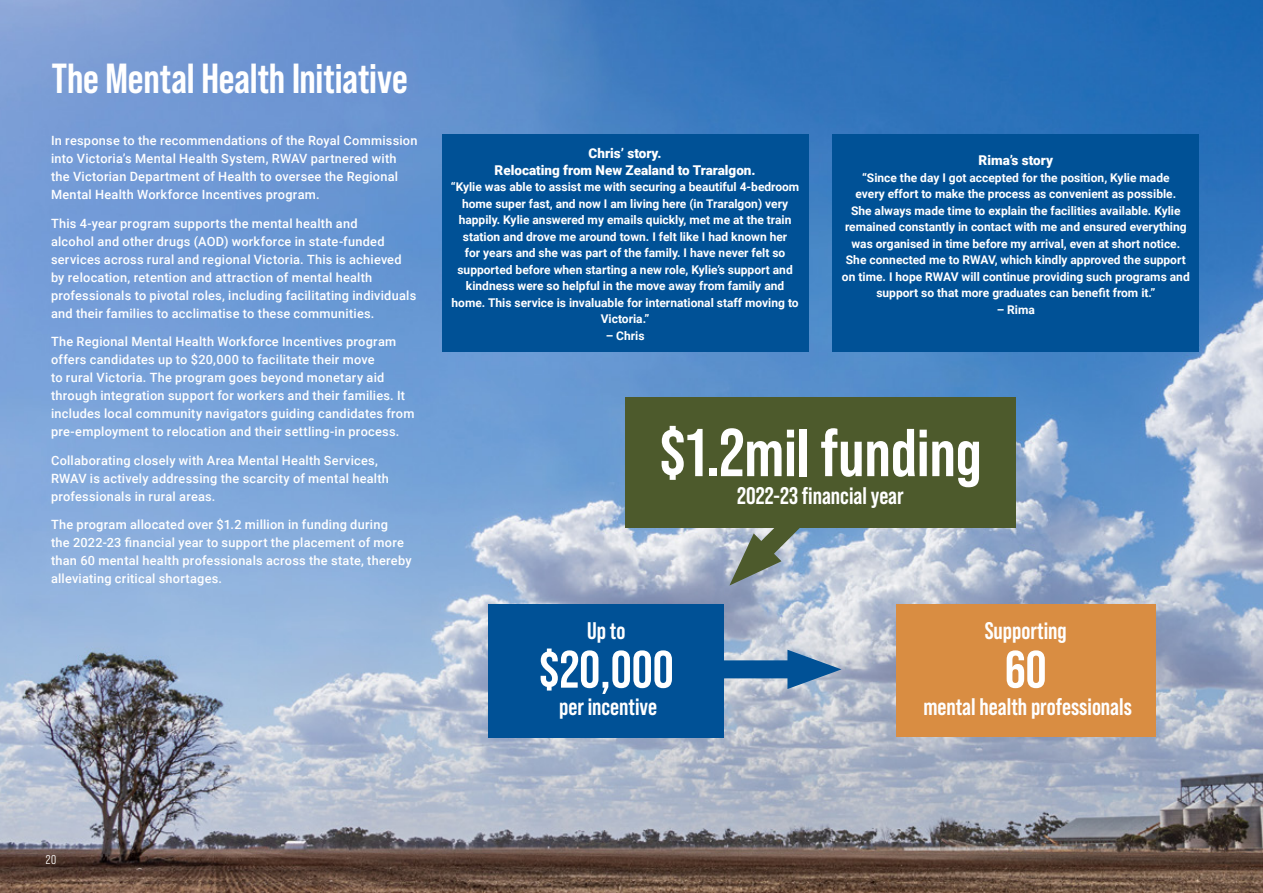
<style>
.page{position:relative;width:1263px;height:893px;background:#fff}
.page>*{position:absolute;margin:0;border:0;box-sizing:border-box;transform-origin:0 0}
.t1{font:700 67.5px "Bebas Neue Pro";color:#fff}
.t2{font:700 52.5px "Bebas Neue Pro";color:#fff}
.t3{font:700 42px "Bebas Neue Pro";letter-spacing:-.005em;color:#fff}
.t4{font:700 24px "Bebas Neue Pro";color:#fff}
.t5{font:900 13.5px/16.5px "Roboto";color:#fff;text-align:center}
.t6{font:500 12.75px/18px "Roboto";letter-spacing:.02em;color:#fff}
.t7{font:12.75px "Bebas Neue Pro Middle";color:#fff}
.t8{font:700 12px/16.5px "Roboto";color:#fff;text-align:center}
</style>
<div class="page">
<img style="left:0;top:0;width:1263px;height:893px">
<div style="left:606px;top:660px;width:203px;height:18px;background:#005196"></div>
<svg style="left:787px;top:650px;width:54px;height:39px"></svg>
<svg style="left:727px;top:528px;width:111px;height:60px;background:#98a8af"></svg>
<div style="left:442px;top:135px;width:366px;height:217px;background:#005196"></div>
<div style="left:832px;top:134px;width:367px;height:218px;background:#005196"></div>
<div style="left:488px;top:604px;width:236px;height:134px;background:#005196"></div>
<div style="left:625px;top:398px;width:391px;height:130px;background:#4d5a2c"></div>
<div style="left:896px;top:604px;width:259px;height:133px;background:#d98d42"></div>
<h3 class="t3" style="left:52px;top:54px;width:357px">The Mental Health Initiative</h3>
<p class="t6" style="left:51px;top:131px;width:368px">In response to the recommendations of the Royal Commission into Victoria’s Mental Health System, RWAV partnered with the Victorian Department of Health to oversee the Regional Mental Health Workforce Incentives program.</p>
<p class="t6" style="left:51px;top:213px;width:367px">This 4-year program supports the mental health and<br>alcohol and other drugs (AOD) workforce in state-funded services across rural and regional Victoria. This is achieved by relocation, retention and attraction of mental health professionals to pivotal roles, including facilitating individuals and their families to acclimatise to these communities.</p>
<p class="t6" style="left:51px;top:332px;width:365px">The Regional Mental Health Workforce Incentives program offers candidates up to $20,000 to facilitate their move<br>to rural Victoria. The program goes beyond monetary aid through integration support for workers and their families. It includes local community navigators guiding candidates from pre-employment to relocation and their settling-in process.</p>
<p class="t6" style="left:51px;top:451px;width:339px">Collaborating closely with Area Mental Health Services,<br>RWAV is actively addressing the scarcity of mental health professionals in rural areas.</p>
<p class="t6" style="left:51px;top:515px;width:362px">The program allocated over $1.2 million in funding during<br>the 2022-23 financial year to support the placement of more than 60 mental health professionals across the state, thereby alleviating critical shortages.</p>
<p class="t5" style="left:494px;top:145px;width:263px">Chris’ story.<br>Relocating from New Zealand to Traralgon.</p>
<p class="t8" style="left:451px;top:178px;width:350px">“Kylie was able to assist me with securing a beautiful 4-bedroom home super fast, and now I am living here (in Traralgon) very happily. Kylie answered my emails quickly, met me at the train station and drove me around town. I felt like I had known her<br>for years and she was part of the family. I have never felt so supported before when starting a new role, Kylie’s support and kindness were so helpful in the move away from family and home. This service is invaluable for international staff moving to Victoria.”</p>
<p class="t8" style="left:606px;top:327px;width:40px">– Chris</p>
<p class="t5" style="left:979px;top:152px;width:76px">Rima’s story</p>
<p class="t8" style="left:842px;top:169px;width:349px">“Since the day I got accepted for the position, Kylie made<br>every effort to make the process as convenient as possible.<br>She always made time to explain the facilities available. Kylie remained constantly in contact with me and ensured everything was organised in time before my arrival, even at short notice.<br>She connected me to RWAV, which kindly approved the support on time. I hope RWAV will continue providing such programs and support so that more graduates can benefit from it.”</p>
<p class="t8" style="left:997px;top:301px;width:40px">– Rima</p>
<h1 class="t1" style="left:659px;top:414px;width:324px">$1.2mil funding</h1>
<h3 class="t4" style="left:737px;top:482px;width:168px">2022-23 financial year</h3>
<h3 class="t4" style="left:587px;top:617px;width:40px">Up to</h3>
<h2 class="t2" style="left:539px;top:639px;width:136px">$20,000</h2>
<h3 class="t4" style="left:559px;top:693px;width:100px">per incentive</h3>
<h3 class="t4" style="left:985px;top:617px;width:84px">Supporting</h3>
<h2 class="t2" style="left:1005px;top:639px;width:43px">60</h2>
<h3 class="t4" style="left:923px;top:693px;width:210px">mental health professionals</h3>
<p class="t7" style="left:46px;top:853px;width:12px">20</p>
</div>
